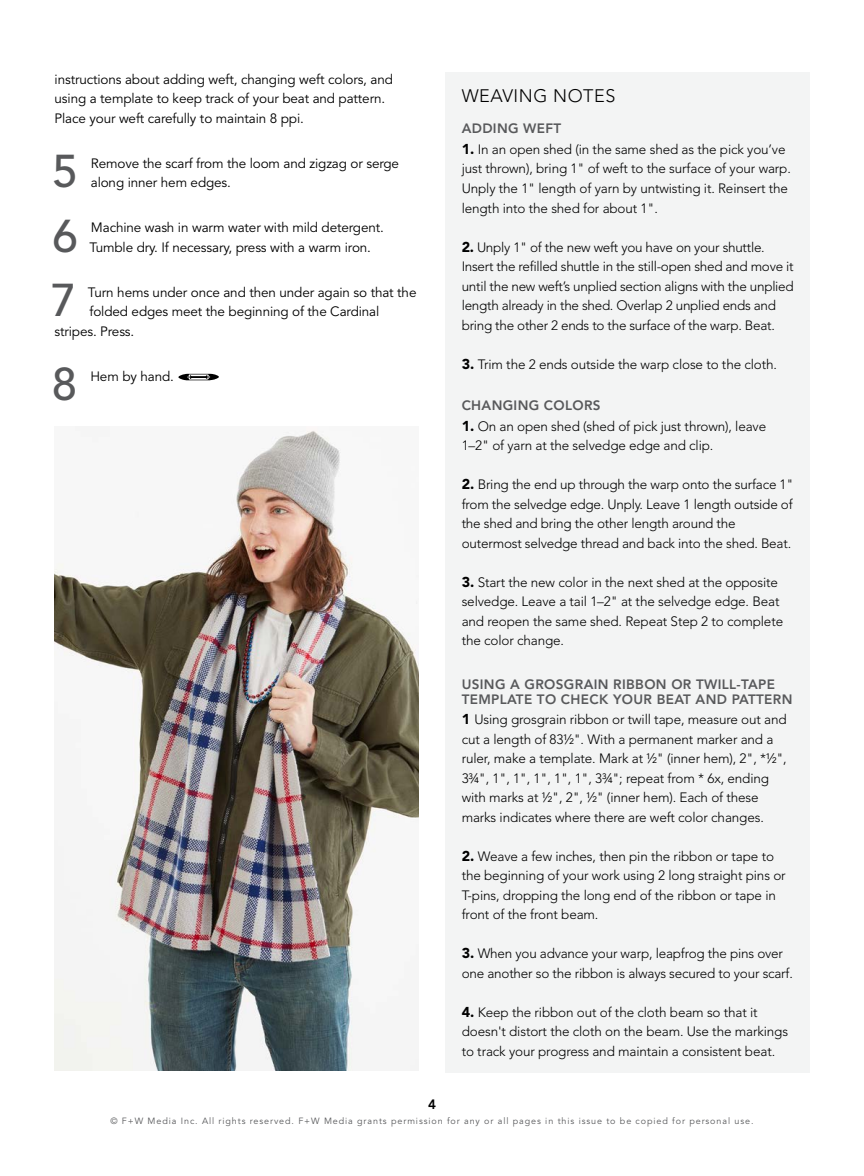
<style>
.page{position:relative;width:864px;height:1176px;background:#fff}
.page>*{position:absolute;margin:0;border:0;box-sizing:border-box;transform-origin:0 0}
.HW_LB_steps_text_1-9{font:500 45.6px "Avenir LT Std";color:#58595b}
.HW_LB_Designer{font:300 18px "Avenir LT Std";letter-spacing:.03em;color:#000}
.Weaving_NOtes{font:300 13.5px/19.5px "Avenir LT Std";letter-spacing:-.01em;color:#000}
.HW_LB_steps_text_1-9-2{font:13.5px/19.5px "Avenir LT Std";letter-spacing:-.01em;color:#000}
.Project_at_a_Glance{font:800 13.5px/15px "Avenir LT Std";letter-spacing:.025em;color:#58595b}
.HW_LB_project_at_a_g{font:800 13.5px "Avenir LT Std";letter-spacing:.025em;color:#58595b}
.t1{font:800 13.5px "Avenir LT Std";color:#000}
.t2{font:9px "Avenir LT Std";letter-spacing:.1em;color:#58595b}
.s1{font-weight:900;font-size:14.25px}
</style>
<div class="page">
<img style="left:178px;top:373px;width:41px;height:8px">
<img style="left:54px;top:430px;width:364px;height:639px">
<div style="left:446px;top:72px;width:364px;height:1000px;background:#f3f4f4"></div>
<p class="HW_LB_steps_text_1-9-2" style="left:55px;top:70px;width:340px">instructions about adding weft, changing weft colors, and using a template to keep track of your beat and pattern.<br>Place your weft carefully to maintain 8 ppi.</p>
<p class="HW_LB_steps_text_1-9" style="left:52px;top:145px;width:27px">5</p>
<p class="HW_LB_steps_text_1-9-2" style="left:91px;top:154px;width:310px">Remove the scarf from the loom and zigzag or serge along inner hem edges.</p>
<p class="HW_LB_steps_text_1-9" style="left:52px;top:210px;width:27px">6</p>
<p class="HW_LB_steps_text_1-9-2" style="left:89px;top:218px;width:296px">Machine wash in warm water with mild detergent.<br>Tumble dry. If necessary, press with a warm iron.</p>
<p class="HW_LB_steps_text_1-9" style="left:51px;top:274px;width:27px">7</p>
<p class="HW_LB_steps_text_1-9-2" style="left:88px;top:283px;width:330px">Turn hems under once and then under again so that the</p>
<p class="HW_LB_steps_text_1-9-2" style="left:90px;top:302px;width:291px">folded edges meet the beginning of the Cardinal</p>
<p class="HW_LB_steps_text_1-9-2" style="left:55px;top:322px;width:81px">stripes. Press.</p>
<p class="HW_LB_steps_text_1-9" style="left:52px;top:358px;width:27px">8</p>
<p class="HW_LB_steps_text_1-9-2" style="left:90px;top:367px;width:85px">Hem by hand.</p>
<p class="t1" style="left:428px;top:1096px;width:9px">4</p>
<p class="HW_LB_Designer" style="left:462px;top:85px;width:155px">WEAVING NOTES</p>
<p class="HW_LB_project_at_a_g" style="left:462px;top:121px;width:101px">ADDING WEFT</p>
<p class="Weaving_NOtes" style="left:462px;top:139px;width:331px"><span class="s1">1.</span> In an open shed (in the same shed as the pick you’ve just thrown), bring 1" of weft to the surface of your warp.<br>Unply the 1" length of yarn by untwisting it. Reinsert the length into the shed for about 1".</p>
<p class="Weaving_NOtes" style="left:462px;top:237px;width:334px"><span class="s1">2.</span> Unply 1" of the new weft you have on your shuttle.<br>Insert the refilled shuttle in the still-open shed and move it until the new weft’s unplied section aligns with the unplied length already in the shed. Overlap 2 unplied ends and bring the other 2 ends to the surface of the warp. Beat.</p>
<p class="Weaving_NOtes" style="left:462px;top:354px;width:317px"><span class="s1">3.</span> Trim the 2 ends outside the warp close to the cloth.</p>
<p class="HW_LB_project_at_a_g" style="left:462px;top:397px;width:140px">CHANGING COLORS</p>
<p class="Weaving_NOtes" style="left:462px;top:416px;width:306px"><span class="s1">1.</span> On an open shed (shed of pick just thrown), leave<br>1–2" of yarn at the selvedge edge and clip.</p>
<p class="Weaving_NOtes" style="left:462px;top:475px;width:333px"><span class="s1">2.</span> Bring the end up through the warp onto the surface 1" from the selvedge edge. Unply. Leave 1 length outside of the shed and bring the other length around the outermost selvedge thread and back into the shed. Beat.</p>
<p class="Weaving_NOtes" style="left:462px;top:572px;width:323px"><span class="s1">3.</span> Start the new color in the next shed at the opposite selvedge. Leave a tail 1–2" at the selvedge edge. Beat and reopen the same shed. Repeat Step 2 to complete the color change.</p>
<p class="Project_at_a_Glance" style="left:462px;top:676px;width:332px">USING A GROSGRAIN RIBBON OR TWILL-TAPE<br>TEMPLATE TO CHECK YOUR BEAT AND PATTERN</p>
<p class="Weaving_NOtes" style="left:462px;top:709px;width:327px"><span class="s1">1</span> Using grosgrain ribbon or twill tape, measure out and cut a length of 83½". With a permanent marker and a ruler, make a template. Mark at ½" (inner hem), 2", *½", 3¾", 1", 1", 1", 1", 1", 3¾"; repeat from * 6x, ending with marks at ½", 2", ½" (inner hem). Each of these marks indicates where there are weft color changes.</p>
<p class="Weaving_NOtes" style="left:462px;top:846px;width:326px"><span class="s1">2.</span> Weave a few inches, then pin the ribbon or tape to the beginning of your work using 2 long straight pins or T-pins, dropping the long end of the ribbon or tape in front of the front beam.</p>
<p class="Weaving_NOtes" style="left:462px;top:943px;width:333px"><span class="s1">3.</span> When you advance your warp, leapfrog the pins over one another so the ribbon is always secured to your scarf.</p>
<p class="Weaving_NOtes" style="left:462px;top:1002px;width:328px"><span class="s1">4.</span> Keep the ribbon out of the cloth beam so that it doesn't distort the cloth on the beam. Use the markings to track your progress and maintain a consistent beat.</p>
<p class="t2" style="left:110px;top:1115px;width:645px">© F+W Media Inc. All rights reserved. F+W Media grants permission for any or all pages in this issue to be copied for personal use.</p>
</div>
